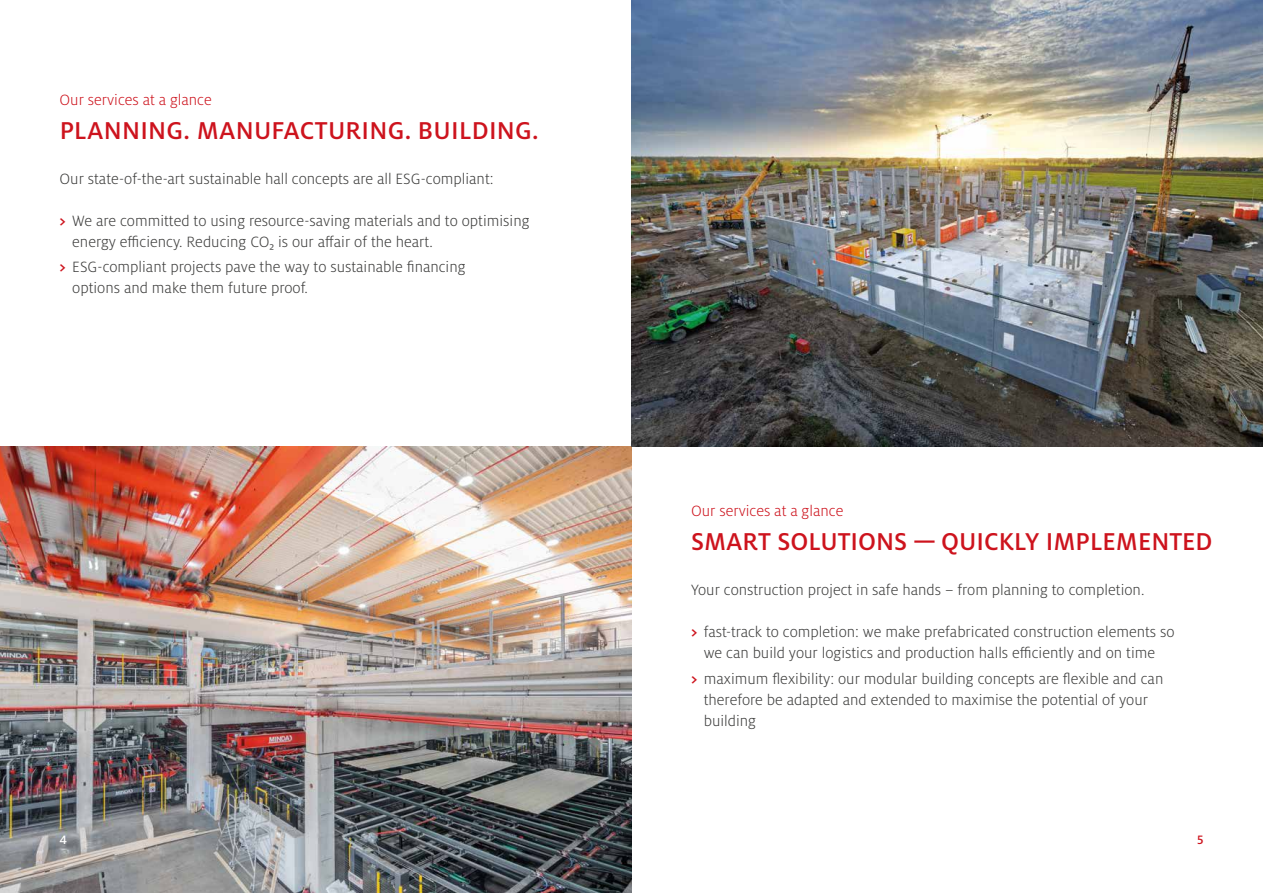
<style>
.page{position:relative;width:1263px;height:893px;background:#fff}
.page>*{position:absolute;margin:0;border:0;box-sizing:border-box;transform-origin:0 0}
.t1{font:500 27px "Milo OT";color:#cd131d}
.t2{font:300 16.5px/21px "Milo OT";color:#3c3c3b}
.t3{font:300 16.5px "Milo OT";color:#cd131d}
.t4{font:500 13.5px "Milo OT";color:#cd131d}
.t5{font:500 13.5px "Milo OT";color:#fff}
.s1{font-weight:500;color:#cd131d}
</style>
<div class="page">
<img style="left:0;top:446px;width:631px;height:447px">
<img style="left:631px;top:0;width:632px;height:446px">
<p class="t3" style="left:60px;top:90px;width:154px">Our services at a glance</p>
<h1 class="t1" style="left:60px;top:115px;width:481px">PLANNING. MANUFACTURING. BUILDING.</h1>
<p class="t2" style="left:60px;top:168px;width:436px">Our state-of-the-art sustainable hall concepts are all ESG-compliant:</p>
<p class="t2" style="left:72px;top:210px;width:459px;text-indent:-13px"><span class="s1">&gt;</span> We are committed to using resource-saving materials and to optimising energy efficiency. Reducing CO₂ is our affair of the heart.</p>
<p class="t2" style="left:72px;top:257px;width:395px;text-indent:-13px"><span class="s1">&gt;</span> ESG-compliant projects pave the way to sustainable financing options and make them future proof.</p>
<p class="t5" style="left:60px;top:832px;width:9px">4</p>
<p class="t3" style="left:691px;top:502px;width:154px">Our services at a glance</p>
<h1 class="t1" style="left:691px;top:527px;width:523px">SMART SOLUTIONS — QUICKLY IMPLEMENTED</h1>
<p class="t2" style="left:691px;top:580px;width:455px">Your construction project in safe hands – from planning to completion.</p>
<p class="t2" style="left:691px;top:622px;width:485px;text-align:center"><span class="s1">&gt;</span> fast-track to completion: we make prefabricated construction elements so we can build your logistics and production halls efficiently and on time</p>
<p class="t2" style="left:704px;top:668px;width:461px;text-indent:-13px"><span class="s1">&gt;</span> maximum flexibility: our modular building concepts are flexible and can therefore be adapted and extended to maximise the potential of your building</p>
<p class="t4" style="left:1197px;top:832px;width:8px">5</p>
</div>
